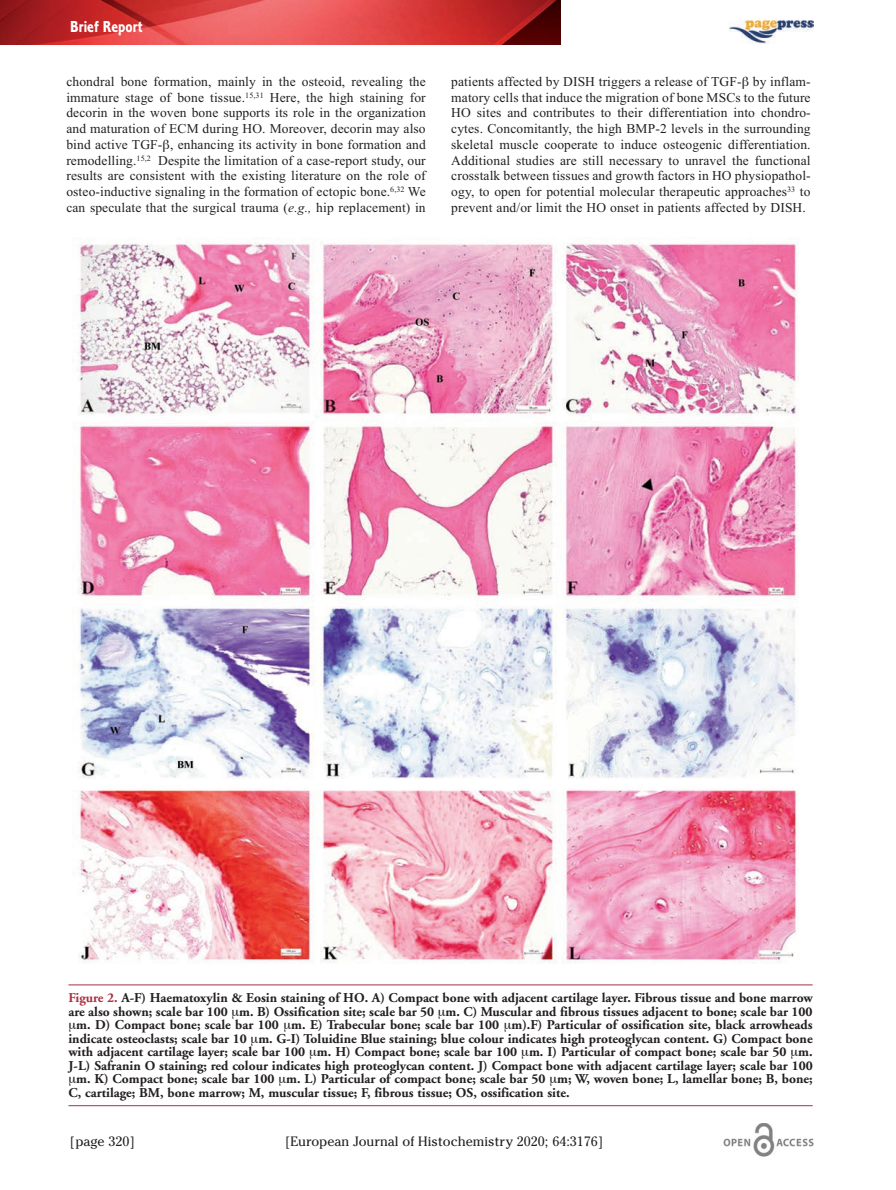
<style>
.page{position:relative;width:896px;height:1190px;background:#fff}
.page>*{position:absolute;margin:0;border:0;box-sizing:border-box;transform-origin:0 0}
.t1{font:16.5px "Corinthian Bold Condensed Plain";color:#fff}
.t2{font:13.5px/15.8px "Times New Roman";letter-spacing:.01em;color:#231f20;text-align:justify}
.t3{font:700 13.5px "Adobe Garamond";color:#231f20}
.t4{font:13.5px "Cheltenham";color:#231f20}
.s1{font-style:italic}
.s2{color:#aa323f}
</style>
<div class="page">
<svg style="left:0;top:0;width:561px;height:45px;background:#ca3b3c"></svg>
<img style="left:723px;top:1123px;width:91px;height:34px">
<img style="left:729px;top:19px;width:84px;height:24px">
<hr style="left:68px;top:984px;width:745px;height:1px;background:#aa323f">
<hr style="left:68px;top:1105px;width:745px;height:1px;background:#aa323f">
<img style="left:73px;top:237px;width:726px;height:727px">
<p class="t1" style="left:70px;top:21px;width:74px">Brief Report</p>
<p class="t2" style="left:66px;top:73px;width:361px">chondral bone formation, mainly in the osteoid, revealing the immature stage of bone tissue.<sup>15,31</sup> Here, the high staining for decorin in the woven bone supports its role in the organization and maturation of ECM during HO. Moreover, decorin may also bind active TGF- , enhancing its activity in bone formation and remodelling.<sup>15,2</sup> Despite the limitation of a case-report study, our results are consistent with the existing literature on the role of osteo-inductive signaling in the formation of ectopic bone.<sup>6,32</sup> We can speculate that the surgical trauma (<span class="s1">e.g.,</span> hip replacement) in</p>
<p class="t2" style="left:451px;top:73px;width:361px">patients affected by DISH triggers a release of TGF- by inflam&shy;matory cells that induce the migration of bone MSCs to the future HO sites and contributes to their differentiation into chondro&shy;cytes. Concomitantly, the high BMP-2 levels in the surrounding skeletal muscle cooperate to induce osteogenic differentiation.<br>Additional studies are still necessary to unravel the functional crosstalk between tissues and growth factors in HO physiopathol&shy;ogy, to open for potential molecular therapeutic approaches<sup>33</sup> to prevent and/or limit the HO onset in patients affected by DISH.</p>
<p class="t3" style="left:68px;top:992px;width:745px"><span class="s2">Figure 2.</span> A-F) Haematoxylin &amp; Eosin staining of HO. A) Compact bone with adjacent cartilage layer. Fibrous tissue and bone marrow</p>
<p class="t3" style="left:68px;top:1006px;width:746px">are also shown; scale bar 100 m. B) Ossification site; scale bar 50 m. C) Muscular and fibrous tissues adjacent to bone; scale bar 100</p>
<p class="t3" style="left:76px;top:1019px;width:738px">m. D) Compact bone; scale bar 100 m. E) Trabecular bone; scale bar 100 m).F) Particular of ossification site, black arrowheads</p>
<p class="t3" style="left:68px;top:1033px;width:746px">indicate osteoclasts; scale bar 10 m. G-I) Toluidine Blue staining; blue colour indicates high proteoglycan content. G) Compact bone</p>
<p class="t3" style="left:68px;top:1046px;width:746px">with adjacent cartilage layer; scale bar 100 m. H) Compact bone; scale bar 100 m. I) Particular of compact bone; scale bar 50 m.</p>
<p class="t3" style="left:68px;top:1060px;width:746px">J-L) Safranin O staining; red colour indicates high proteoglycan content. J) Compact bone with adjacent cartilage layer; scale bar 100</p>
<p class="t3" style="left:76px;top:1073px;width:738px">m. K) Compact bone; scale bar 100 m. L) Particular of compact bone; scale bar 50 m; W, woven bone; L, lamellar bone; B, bone;</p>
<p class="t3" style="left:68px;top:1087px;width:503px">C, cartilage; BM, bone marrow; M, muscular tissue; F, fibrous tissue; OS, ossification site.</p>
<p class="t4" style="left:70px;top:1133px;width:66px">[page 320]</p>
<p class="t4" style="left:285px;top:1133px;width:320px">[European Journal of Histochemistry 2020; 64:3176]</p>
</div>
